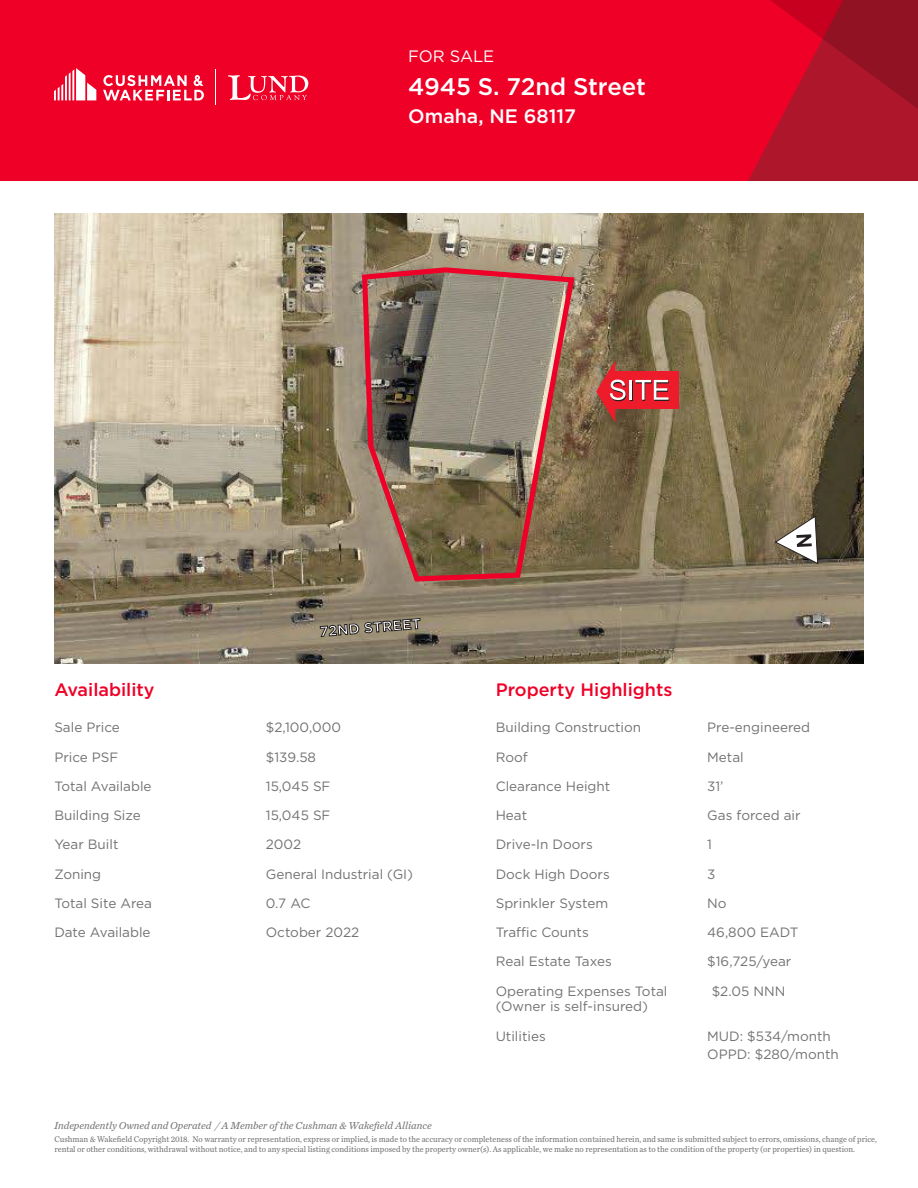
<style>
.page{position:relative;width:918px;height:1188px;background:#fff}
.page>*{position:absolute;margin:0;border:0;box-sizing:border-box;transform-origin:0 0}
.Property_Name___Addr{font:500 24px "Gotham";letter-spacing:-.005em;color:#fff}
.Property_Name___Addr-2{font:500 19.5px "Gotham";color:#fff}
.Section_Head_-_red{font:500 18px "Gotham";color:#ef0027}
.t1{font:16.5px "Gotham";color:#fff}
.t2{font:700 14.4px "Gotham";color:#fff}
.Body_Text_-_Bullet{font:13.5px "Gotham";color:#717271}
.t3{font:italic 10.5px "Chronicle Text G2";color:#717271}
.t4{font:8.7px/10.4px "Chronicle Text G2";color:#717271;scale:.95 1}
</style>
<div class="page">
<img style="left:54px;top:214px;width:810px;height:449px">
<svg style="left:320px;top:617px;width:100px;height:21px;background:#7a705d"></svg>
<svg style="left:775px;top:516px;width:43px;height:48px"></svg>
<svg style="left:359px;top:265px;width:218px;height:319px;background:#8d7463"></svg>
<div style="left:612px;top:372px;width:67px;height:37px;background:#ee1b2a"></div>
<hr style="left:630px;top:381px;width:3px;height:20px;background:#231f20">
<svg style="left:596px;top:360px;width:30px;height:63px"></svg>
<hr style="left:630px;top:380px;width:2px;height:20px;background:#fff">
<svg style="left:635px;top:380px;width:34px;height:21px"></svg>
<div style="left:0;top:0;width:918px;height:181px;background:#ef0027"></div>
<svg style="left:748px;top:0;width:170px;height:181px"></svg>
<svg style="left:228px;top:75px;width:80px;height:25px"></svg>
<hr style="left:216px;top:69px;width:1px;height:36px;background:#fff">
<svg style="left:54px;top:68px;width:42px;height:32px"></svg>
<svg style="left:103px;top:75px;width:101px;height:25px"></svg>
<p class="t1" style="left:408px;top:45px;width:88px">FOR SALE</p>
<p class="Property_Name___Addr" style="left:408px;top:71px;width:239px">4945 S. 72nd Street</p>
<p class="Property_Name___Addr-2" style="left:408px;top:104px;width:169px">Omaha, NE 68117</p>
<p class="t2" style="left:319px;top:622px;width:103px;rotate:-5deg">72ND STREET</p>
<p class="Section_Head_-_red" style="left:54px;top:678px;width:102px">Availability</p>
<p class="Body_Text_-_Bullet" style="left:54px;top:719px;width:67px">Sale Price</p>
<p class="Body_Text_-_Bullet" style="left:266px;top:719px;width:77px">$2,100,000</p>
<p class="Body_Text_-_Bullet" style="left:54px;top:748px;width:66px">Price PSF</p>
<p class="Body_Text_-_Bullet" style="left:266px;top:748px;width:52px">$139.58</p>
<p class="Body_Text_-_Bullet" style="left:54px;top:777px;width:99px">Total Available</p>
<p class="Body_Text_-_Bullet" style="left:266px;top:777px;width:66px">15,045 SF</p>
<p class="Body_Text_-_Bullet" style="left:54px;top:807px;width:88px">Building Size</p>
<p class="Body_Text_-_Bullet" style="left:266px;top:807px;width:66px">15,045 SF</p>
<p class="Body_Text_-_Bullet" style="left:54px;top:836px;width:66px">Year Built</p>
<p class="Body_Text_-_Bullet" style="left:266px;top:836px;width:37px">2002</p>
<p class="Body_Text_-_Bullet" style="left:54px;top:865px;width:48px">Zoning</p>
<p class="Body_Text_-_Bullet" style="left:266px;top:865px;width:149px">General Industrial (GI)</p>
<p class="Body_Text_-_Bullet" style="left:54px;top:894px;width:99px">Total Site Area</p>
<p class="Body_Text_-_Bullet" style="left:266px;top:894px;width:46px">0.7 AC</p>
<p class="Body_Text_-_Bullet" style="left:54px;top:924px;width:98px">Date Available</p>
<p class="Body_Text_-_Bullet" style="left:266px;top:924px;width:95px">October 2022</p>
<p class="t3" style="left:54px;top:1117px;width:379px">Independently Owned and Operated / A Member of the Cushman &amp; Wakefield Alliance</p>
<p class="Section_Head_-_red" style="left:496px;top:678px;width:178px">Property Highlights</p>
<p class="Body_Text_-_Bullet" style="left:496px;top:719px;width:147px">Building Construction</p>
<p class="Body_Text_-_Bullet" style="left:707px;top:719px;width:104px">Pre-engineered</p>
<p class="Body_Text_-_Bullet" style="left:496px;top:748px;width:34px">Roof</p>
<p class="Body_Text_-_Bullet" style="left:707px;top:748px;width:38px">Metal</p>
<p class="Body_Text_-_Bullet" style="left:496px;top:777px;width:116px">Clearance Height</p>
<p class="Body_Text_-_Bullet" style="left:707px;top:777px;width:18px">31’</p>
<p class="Body_Text_-_Bullet" style="left:496px;top:807px;width:33px">Heat</p>
<p class="Body_Text_-_Bullet" style="left:707px;top:807px;width:95px">Gas forced air</p>
<p class="Body_Text_-_Bullet" style="left:496px;top:836px;width:99px">Drive-In Doors</p>
<p class="Body_Text_-_Bullet" style="left:707px;top:836px;width:6px">1</p>
<p class="Body_Text_-_Bullet" style="left:496px;top:865px;width:116px">Dock High Doors</p>
<p class="Body_Text_-_Bullet" style="left:707px;top:865px;width:10px">3</p>
<p class="Body_Text_-_Bullet" style="left:496px;top:894px;width:114px">Sprinkler System</p>
<p class="Body_Text_-_Bullet" style="left:707px;top:894px;width:21px">No</p>
<p class="Body_Text_-_Bullet" style="left:496px;top:924px;width:95px">Traffic Counts</p>
<p class="Body_Text_-_Bullet" style="left:707px;top:924px;width:93px">46,800 EADT</p>
<p class="Body_Text_-_Bullet" style="left:496px;top:953px;width:118px">Real Estate Taxes</p>
<p class="Body_Text_-_Bullet" style="left:707px;top:953px;width:86px">$16,725/year</p>
<p class="Body_Text_-_Bullet" style="left:496px;top:982px;width:173px">Operating Expenses Total</p>
<p class="Body_Text_-_Bullet" style="left:712px;top:982px;width:75px">$2.05 NNN</p>
<p class="Body_Text_-_Bullet" style="left:496px;top:998px;width:154px">(Owner is self-insured)</p>
<p class="Body_Text_-_Bullet" style="left:496px;top:1027px;width:52px">Utilities</p>
<p class="Body_Text_-_Bullet" style="left:707px;top:1027px;width:125px">MUD: $534/month</p>
<p class="Body_Text_-_Bullet" style="left:707px;top:1046px;width:133px">OPPD: $280/month</p>
<p class="t4" style="left:54px;top:1133px;width:867px">Cushman &amp; Wakefield Copyright 2018. No warranty or representation, express or implied, is made to the accuracy or completeness of the information contained herein, and same is submitted subject to errors, omissions, change of price, rental or other conditions, withdrawal without notice, and to any special listing conditions imposed by the property owner(s). As applicable, we make no representation as to the condition of the property (or properties) in question.</p>
</div>
